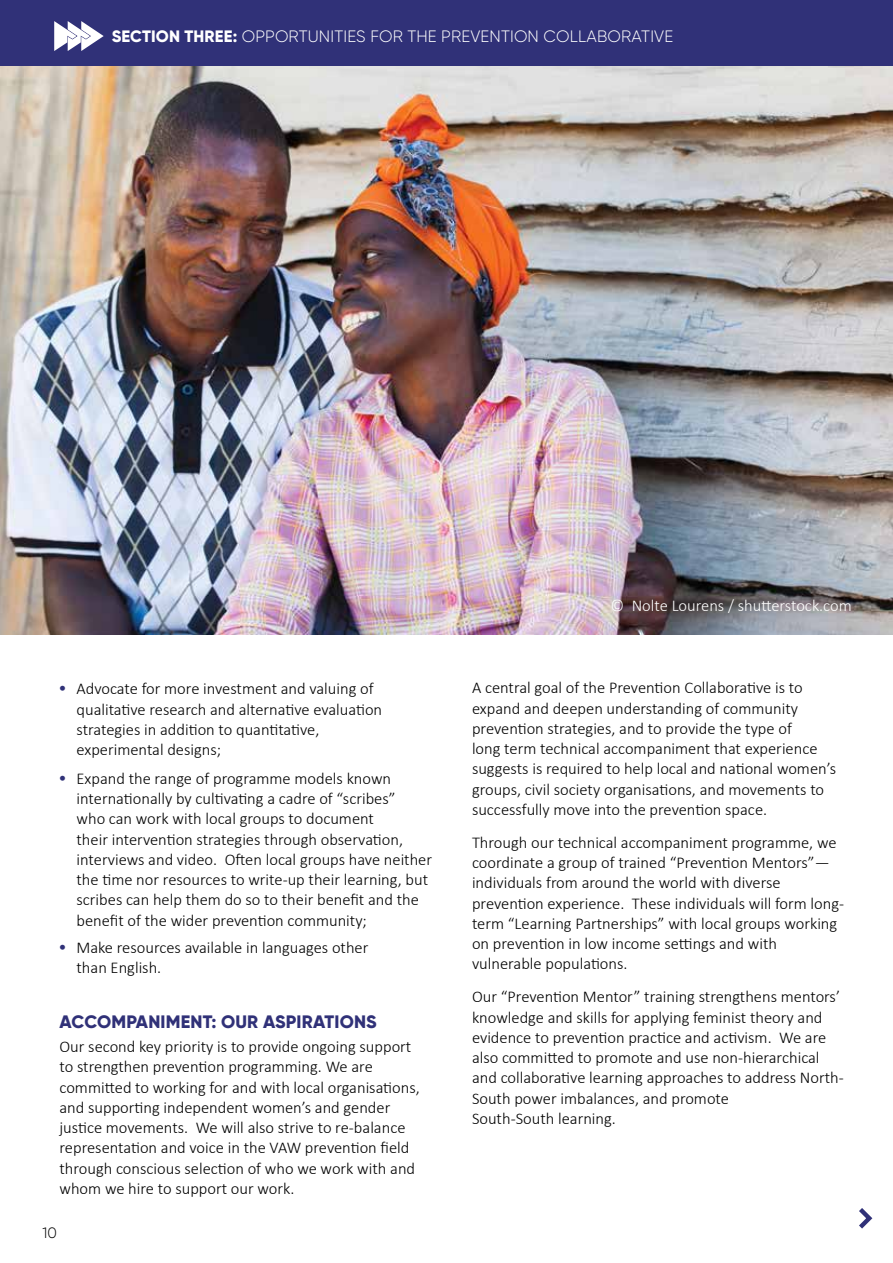
<style>
.page{position:relative;width:893px;height:1263px;background:#fff}
.page>*{position:absolute;margin:0;border:0;box-sizing:border-box;transform-origin:0 0}
.t1{font:800 18px "Gilroy";letter-spacing:.01em;color:#303178}
.t2{font:300 16.5px/20.2px "Calibri";color:#000}
.t3{font:300 16.5px "Gilroy";letter-spacing:.01em;color:#fff}
.t4{font:300 16.5px "Calibri";color:#fff}
.t5{font:300 15px "Gilroy";color:#000}
.s1{font-weight:800}
.s2{font-family:"Gilroy";font-weight:800;color:#303178}
</style>
<div class="page">
<img style="left:0;top:66px;width:893px;height:568px">
<div style="left:0;top:0;width:893px;height:66px;background:#303178"></div>
<svg style="left:54px;top:21px;width:50px;height:30px"></svg>
<svg style="left:859px;top:1208px;width:14px;height:21px"></svg>
<p class="t3" style="left:112px;top:26px;width:563px"><span class="s1">SECTION THREE:</span> OPPORTUNITIES FOR THE PREVENTION COLLABORATIVE</p>
<p class="t2" style="left:77px;top:678px;width:307px;text-indent:-17px"><span class="s2">•</span> Advocate for more investment and valuing of qualitative research and alternative evaluation strategies in addition to quantitative, experimental designs;</p>
<p class="t2" style="left:77px;top:767px;width:357px;text-indent:-17px"><span class="s2">•</span> Expand the range of programme models known internationally by cultivating a cadre of “scribes”<br>who can work with local groups to document<br>their intervention strategies through observation, interviews and video. Often local groups have neither the time nor resources to write-up their learning, but scribes can help them do so to their benefit and the benefit of the wider prevention community;</p>
<p class="t2" style="left:77px;top:936px;width:293px;text-indent:-17px"><span class="s2">•</span> Make resources available in languages other than English.</p>
<p class="t1" style="left:60px;top:1010px;width:319px">ACCOMPANIMENT: OUR ASPIRATIONS</p>
<p class="t2" style="left:60px;top:1036px;width:362px">Our second key priority is to provide ongoing support to strengthen prevention programming. We are committed to working for and with local organisations, and supporting independent women’s and gender justice movements. We will also strive to re-balance representation and voice in the VAW prevention field through conscious selection of who we work with and whom we hire to support our work.</p>
<p class="t5" style="left:43px;top:1224px;width:16px">10</p>
<p class="t4" style="left:610px;top:595px;width:243px">© Nolte Lourens / shutterstock.com</p>
<p class="t2" style="left:472px;top:677px;width:366px">A central goal of the Prevention Collaborative is to expand and deepen understanding of community prevention strategies, and to provide the type of<br>long term technical accompaniment that experience suggests is required to help local and national women’s groups, civil society organisations, and movements to successfully move into the prevention space.</p>
<p class="t2" style="left:472px;top:831px;width:374px">Through our technical accompaniment programme, we coordinate a group of trained “Prevention Mentors”— individuals from around the world with diverse prevention experience. These individuals will form long&shy;term “Learning Partnerships” with local groups working on prevention in low income settings and with vulnerable populations.</p>
<p class="t2" style="left:472px;top:986px;width:373px">Our “Prevention Mentor” training strengthens mentors’ knowledge and skills for applying feminist theory and evidence to prevention practice and activism. We are also committed to promote and use non-hierarchical and collaborative learning approaches to address North-South power imbalances, and promote<br>South-South learning.</p>
</div>
